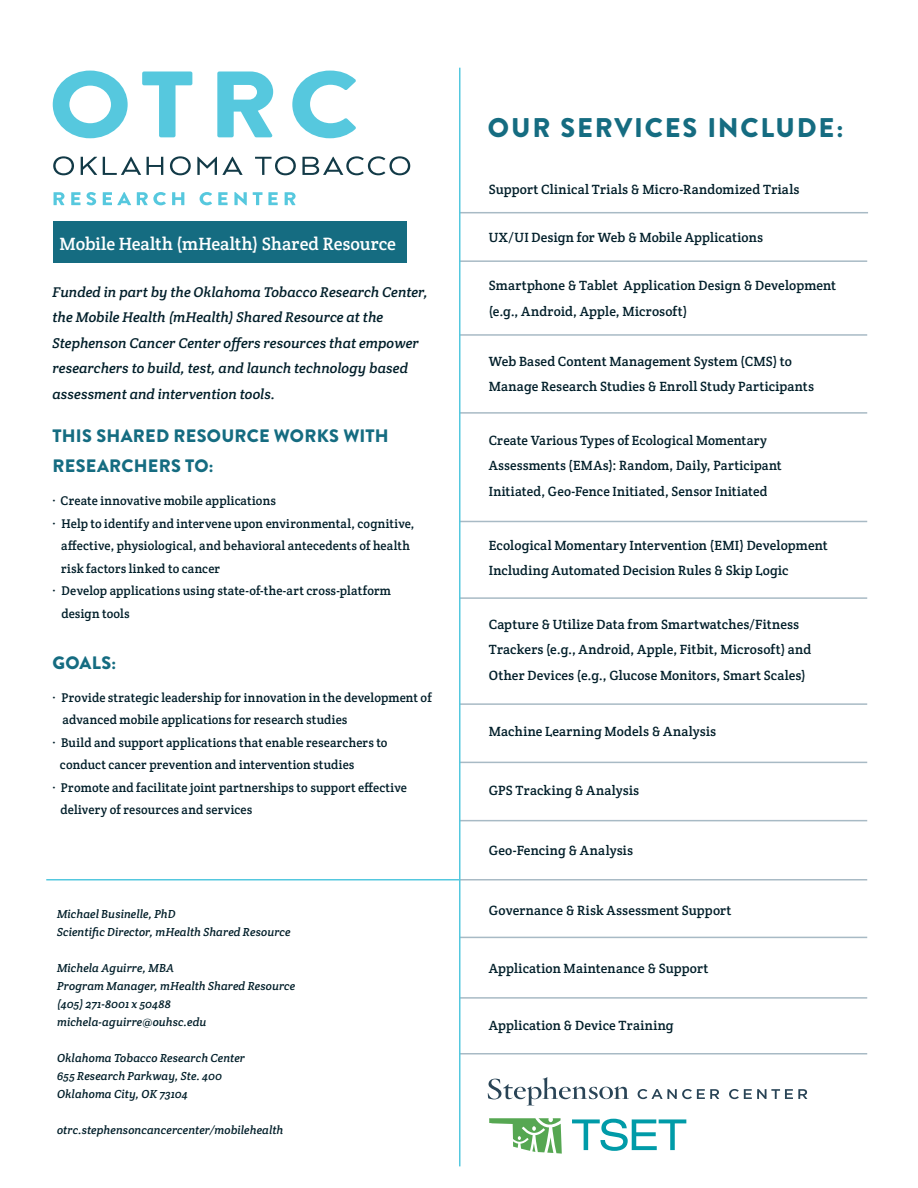
<style>
.page{position:relative;width:918px;height:1188px;background:#fff}
.page>*{position:absolute;margin:0;border:0;box-sizing:border-box;transform-origin:0 0}
.t1{font:900 27px "Brandon Grotesque";letter-spacing:.065em;color:#156c81}
.t2{font:900 18px/30px "Brandon Grotesque";letter-spacing:.015em;color:#156c81}
.t3{font:18px "Crete Round";color:#fff}
.t4{font:italic 14.25px/25.5px "Crete Round";color:#021f2a}
.t5{font:13.5px/25.5px "Crete Round";letter-spacing:.01em;color:#021f2a}
.t6{font:12.75px "Crete Round";letter-spacing:.01em;color:#021f2a}
.t7{font:italic 11.7px "Crete Round";letter-spacing:.005em;color:#021f2a}
</style>
<div class="page">
<hr style="left:460px;top:212px;width:408px;height:1px;background:#a8bac5">
<div style="left:53px;top:222px;width:353px;height:41px;background:#156c81"></div>
<hr style="left:459px;top:260px;width:408px;height:2px;background:#a8bac5">
<hr style="left:459px;top:334px;width:408px;height:2px;background:#a8bac5">
<hr style="left:459px;top:412px;width:408px;height:2px;background:#a8bac5">
<hr style="left:459px;top:521px;width:408px;height:1px;background:#a8bac5">
<hr style="left:459px;top:597px;width:408px;height:2px;background:#a8bac5">
<hr style="left:459px;top:937px;width:408px;height:1px;background:#a8bac5">
<hr style="left:459px;top:997px;width:408px;height:2px;background:#a8bac5">
<hr style="left:459px;top:1053px;width:408px;height:1px;background:#a8bac5">
<hr style="left:459px;top:703px;width:408px;height:2px;background:#a8bac5">
<hr style="left:459px;top:762px;width:408px;height:1px;background:#a8bac5">
<hr style="left:459px;top:820px;width:408px;height:1px;background:#a8bac5">
<hr style="left:459px;top:879px;width:408px;height:1px;background:#a8bac5">
<svg style="left:53px;top:71px;width:75px;height:67px"></svg>
<svg style="left:217px;top:71px;width:56px;height:66px"></svg>
<svg style="left:142px;top:71px;width:50px;height:66px"></svg>
<svg style="left:292px;top:71px;width:64px;height:67px"></svg>
<svg style="left:53px;top:156px;width:21px;height:19px"></svg>
<svg style="left:81px;top:157px;width:16px;height:18px"></svg>
<svg style="left:103px;top:157px;width:38px;height:18px"></svg>
<svg style="left:147px;top:157px;width:16px;height:18px"></svg>
<svg style="left:170px;top:156px;width:21px;height:19px"></svg>
<svg style="left:197px;top:157px;width:46px;height:18px"></svg>
<svg style="left:255px;top:156px;width:41px;height:19px"></svg>
<svg style="left:302px;top:156px;width:108px;height:19px"></svg>
<svg style="left:54px;top:192px;width:11px;height:13px"></svg>
<svg style="left:71px;top:192px;width:25px;height:13px"></svg>
<svg style="left:103px;top:192px;width:28px;height:13px"></svg>
<svg style="left:137px;top:192px;width:29px;height:13px"></svg>
<svg style="left:172px;top:192px;width:12px;height:13px"></svg>
<svg style="left:200px;top:192px;width:12px;height:13px"></svg>
<svg style="left:218px;top:192px;width:10px;height:13px"></svg>
<svg style="left:234px;top:192px;width:13px;height:13px"></svg>
<svg style="left:253px;top:192px;width:25px;height:13px"></svg>
<svg style="left:285px;top:192px;width:11px;height:13px"></svg>
<hr style="left:46px;top:879px;width:413px;height:1px;background:#54c8df">
<hr style="left:459px;top:68px;width:1px;height:1098px;background:#54c8df">
<svg style="left:488px;top:1077px;width:141px;height:29px"></svg>
<svg style="left:638px;top:1089px;width:81px;height:10px"></svg>
<svg style="left:729px;top:1089px;width:78px;height:10px"></svg>
<svg style="left:572px;top:1119px;width:114px;height:32px"></svg>
<svg style="left:489px;top:1118px;width:73px;height:36px"></svg>
<p class="t3" style="left:60px;top:232px;width:338px">Mobile Health (mHealth) Shared Resource</p>
<p class="t4" style="left:52px;top:279px;width:377px">Funded in part by the Oklahoma Tobacco Research Center, the Mobile Health (mHealth) Shared Resource at the Stephenson Cancer Center offers resources that empower researchers to build, test, and launch technology based assessment and intervention tools.</p>
<p class="t2" style="left:53px;top:421px;width:338px">THIS SHARED RESOURCE WORKS WITH<br>RESEARCHERS TO:</p>
<p class="t6" style="left:52px;top:493px;width:225px">· Create innovative mobile applications</p>
<p class="t6" style="left:52px;top:515px;width:364px">· Help to identify and intervene upon environmental, cognitive,</p>
<p class="t6" style="left:61px;top:538px;width:350px">affective, physiological, and behavioral antecedents of health</p>
<p class="t6" style="left:61px;top:560px;width:161px">risk factors linked to cancer</p>
<p class="t6" style="left:52px;top:583px;width:340px">· Develop applications using state-of-the-art cross-platform</p>
<p class="t6" style="left:61px;top:605px;width:70px">design tools</p>
<p class="t2" style="left:53px;top:648px;width:65px">GOALS:</p>
<p class="t6" style="left:52px;top:689px;width:381px">· Provide strategic leadership for innovation in the development of</p>
<p class="t6" style="left:62px;top:712px;width:286px">advanced mobile applications for research studies</p>
<p class="t6" style="left:52px;top:734px;width:337px">· Build and support applications that enable researchers to</p>
<p class="t6" style="left:60px;top:757px;width:296px">conduct cancer prevention and intervention studies</p>
<p class="t6" style="left:52px;top:779px;width:356px">· Promote and facilitate joint partnerships to support effective</p>
<p class="t6" style="left:60px;top:802px;width:193px">delivery of resources and services</p>
<p class="t7" style="left:57px;top:906px;width:120px">Michael Businelle, PhD</p>
<p class="t7" style="left:57px;top:924px;width:235px">Scientific Director, mHealth Shared Resource</p>
<p class="t7" style="left:57px;top:960px;width:119px">Michela Aguirre, MBA</p>
<p class="t7" style="left:57px;top:978px;width:240px">Program Manager, mHealth Shared Resource</p>
<p class="t7" style="left:57px;top:996px;width:115px">(405) 271-8001 x 50488</p>
<p class="t7" style="left:57px;top:1014px;width:151px">michela-aguirre@ouhsc.edu</p>
<p class="t7" style="left:57px;top:1050px;width:189px">Oklahoma Tobacco Research Center</p>
<p class="t7" style="left:57px;top:1068px;width:166px">655 Research Parkway, Ste. 400</p>
<p class="t7" style="left:57px;top:1086px;width:132px">Oklahoma City, OK 73104</p>
<p class="t7" style="left:57px;top:1122px;width:228px">otrc.stephensoncancercenter/mobilehealth</p>
<p class="t1" style="left:488px;top:109px;width:357px">OUR SERVICES INCLUDE:</p>
<p class="t5" style="left:489px;top:176px;width:312px">Support Clinical Trials &amp; Micro-Randomized Trials</p>
<p class="t5" style="left:489px;top:224px;width:276px">UX/UI Design for Web &amp; Mobile Applications</p>
<p class="t5" style="left:489px;top:273px;width:349px">Smartphone &amp; Tablet Application Design &amp; Development (e.g., Android, Apple, Microsoft)</p>
<p class="t5" style="left:489px;top:348px;width:327px">Web Based Content Management System (CMS) to<br>Manage Research Studies &amp; Enroll Study Participants</p>
<p class="t5" style="left:489px;top:427px;width:295px">Create Various Types of Ecological Momentary<br>Assessments (EMAs): Random, Daily, Participant<br>Initiated, Geo-Fence Initiated, Sensor Initiated</p>
<p class="t5" style="left:489px;top:532px;width:341px">Ecological Momentary Intervention (EMI) Development<br>Including Automated Decision Rules &amp; Skip Logic</p>
<p class="t5" style="left:489px;top:611px;width:324px">Capture &amp; Utilize Data from Smartwatches/Fitness<br>Trackers (e.g., Android, Apple, Fitbit, Microsoft) and<br>Other Devices (e.g., Glucose Monitors, Smart Scales)</p>
<p class="t5" style="left:489px;top:719px;width:229px">Machine Learning Models &amp; Analysis</p>
<p class="t5" style="left:489px;top:778px;width:152px">GPS Tracking &amp; Analysis</p>
<p class="t5" style="left:489px;top:837px;width:146px">Geo-Fencing &amp; Analysis</p>
<p class="t5" style="left:489px;top:897px;width:244px">Governance &amp; Risk Assessment Support</p>
<p class="t5" style="left:489px;top:956px;width:221px">Application Maintenance &amp; Support</p>
<p class="t5" style="left:489px;top:1012px;width:186px">Application &amp; Device Training</p>
</div>
